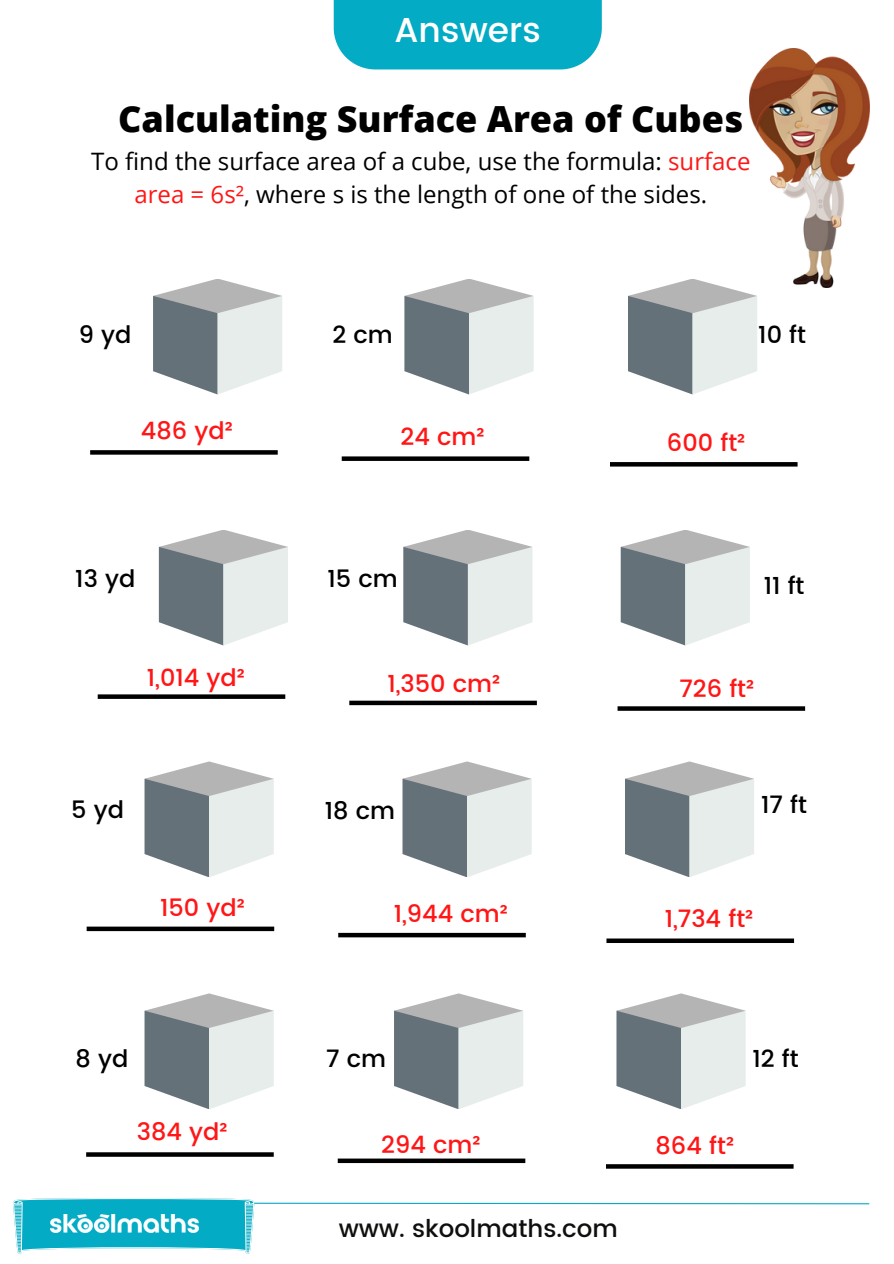
<style>
.page{position:relative;width:894px;height:1264px;background:#fff}
.page>*{position:absolute;margin:0;border:0;box-sizing:border-box;transform-origin:0 0}
.t1{font:800 36px "Open Sans";color:#000}
.t2{font:500 34.5px "Poppins";color:#fff}
.t3{font:500 24.45px "Poppins";color:#100f0d}
.t4{font:24px/32.7px "Open Sans";color:#000;text-align:center}
.t5{font:500 24px "Poppins";color:#ff1616}
.t6{font:500 24px "Poppins";color:#000}
.s1{color:#ff1616}
</style>
<div class="page">
<img style="left:749px;top:49px;width:119px;height:238px">
<svg style="left:144px;top:993px;width:129px;height:116px"></svg>
<svg style="left:394px;top:993px;width:129px;height:116px"></svg>
<svg style="left:616px;top:993px;width:129px;height:116px"></svg>
<svg style="left:13px;top:1198px;width:857px;height:55px"></svg>
<img style="left:51px;top:1213px;width:147px;height:18px">
<svg style="left:86px;top:1152px;width:188px;height:4px"></svg>
<svg style="left:337px;top:1158px;width:188px;height:4px"></svg>
<svg style="left:606px;top:1164px;width:187px;height:4px"></svg>
<div style="left:87px;top:926px;width:187px;height:5px;background:#000"></div>
<div style="left:338px;top:932px;width:187px;height:5px;background:#000"></div>
<div style="left:606px;top:938px;width:187px;height:5px;background:#000"></div>
<svg style="left:144px;top:761px;width:129px;height:116px"></svg>
<svg style="left:402px;top:761px;width:129px;height:116px"></svg>
<svg style="left:625px;top:761px;width:128px;height:116px"></svg>
<svg style="left:159px;top:530px;width:129px;height:115px"></svg>
<svg style="left:403px;top:530px;width:129px;height:115px"></svg>
<svg style="left:620px;top:530px;width:129px;height:115px"></svg>
<svg style="left:153px;top:279px;width:129px;height:115px"></svg>
<svg style="left:404px;top:279px;width:129px;height:115px"></svg>
<svg style="left:628px;top:278px;width:128px;height:116px"></svg>
<div style="left:98px;top:694px;width:187px;height:5px;background:#000"></div>
<div style="left:349px;top:700px;width:187px;height:5px;background:#000"></div>
<svg style="left:617px;top:706px;width:187px;height:4px"></svg>
<svg style="left:90px;top:450px;width:188px;height:4px"></svg>
<div style="left:341px;top:456px;width:188px;height:5px;background:#000"></div>
<svg style="left:610px;top:462px;width:187px;height:4px"></svg>
<div style="left:333px;top:0;width:268px;height:69px;background:#04abc4"></div>
<p class="t2" style="left:394px;top:10px;width:148px">Answers</p>
<p class="t1" style="left:118px;top:94px;width:626px">Calculating Surface Area of Cubes</p>
<p class="t4" style="left:91px;top:145px;width:660px">To find the surface area of a cube, use the formula: <span class="s1">surface area = 6s²</span>, where s is the length of one of the sides.</p>
<h1 class="t6" style="left:79px;top:320px;width:54px">9 yd</h1>
<p class="t6" style="left:332px;top:320px;width:62px">2 cm</p>
<h2 class="t6" style="left:758px;top:320px;width:49px">10 ft</h2>
<h2 class="t5" style="left:141px;top:417px;width:93px">486 yd²</h2>
<h2 class="t5" style="left:400px;top:423px;width:86px">24 cm²</h2>
<h2 class="t5" style="left:666px;top:428px;width:80px">600 ft²</h2>
<h2 class="t6" style="left:75px;top:565px;width:62px">13 yd</h2>
<h2 class="t6" style="left:327px;top:565px;width:72px">15 cm</h2>
<h2 class="t6" style="left:763px;top:571px;width:42px">11 ft</h2>
<h2 class="t5" style="left:147px;top:663px;width:100px">1,014 yd²</h2>
<h2 class="t5" style="left:387px;top:669px;width:114px">1,350 cm²</h2>
<h2 class="t5" style="left:679px;top:675px;width:76px">726 ft²</h2>
<h2 class="t6" style="left:71px;top:795px;width:54px">5 yd</h2>
<h2 class="t6" style="left:325px;top:796px;width:72px">18 cm</h2>
<h2 class="t6" style="left:761px;top:791px;width:47px">17 ft</h2>
<h2 class="t5" style="left:160px;top:893px;width:86px">150 yd²</h2>
<h2 class="t5" style="left:393px;top:899px;width:116px">1,944 cm²</h2>
<h2 class="t5" style="left:664px;top:905px;width:90px">1,734 ft²</h2>
<h2 class="t6" style="left:76px;top:1044px;width:54px">8 yd</h2>
<h2 class="t6" style="left:326px;top:1044px;width:61px">7 cm</h2>
<h2 class="t6" style="left:752px;top:1044px;width:48px">12 ft</h2>
<h2 class="t5" style="left:137px;top:1117px;width:92px">384 yd²</h2>
<h2 class="t5" style="left:381px;top:1130px;width:101px">294 cm²</h2>
<h2 class="t5" style="left:655px;top:1131px;width:80px">864 ft²</h2>
<h2 class="t3" style="left:338px;top:1214px;width:280px">www. skoolmaths.com</h2>
</div>
